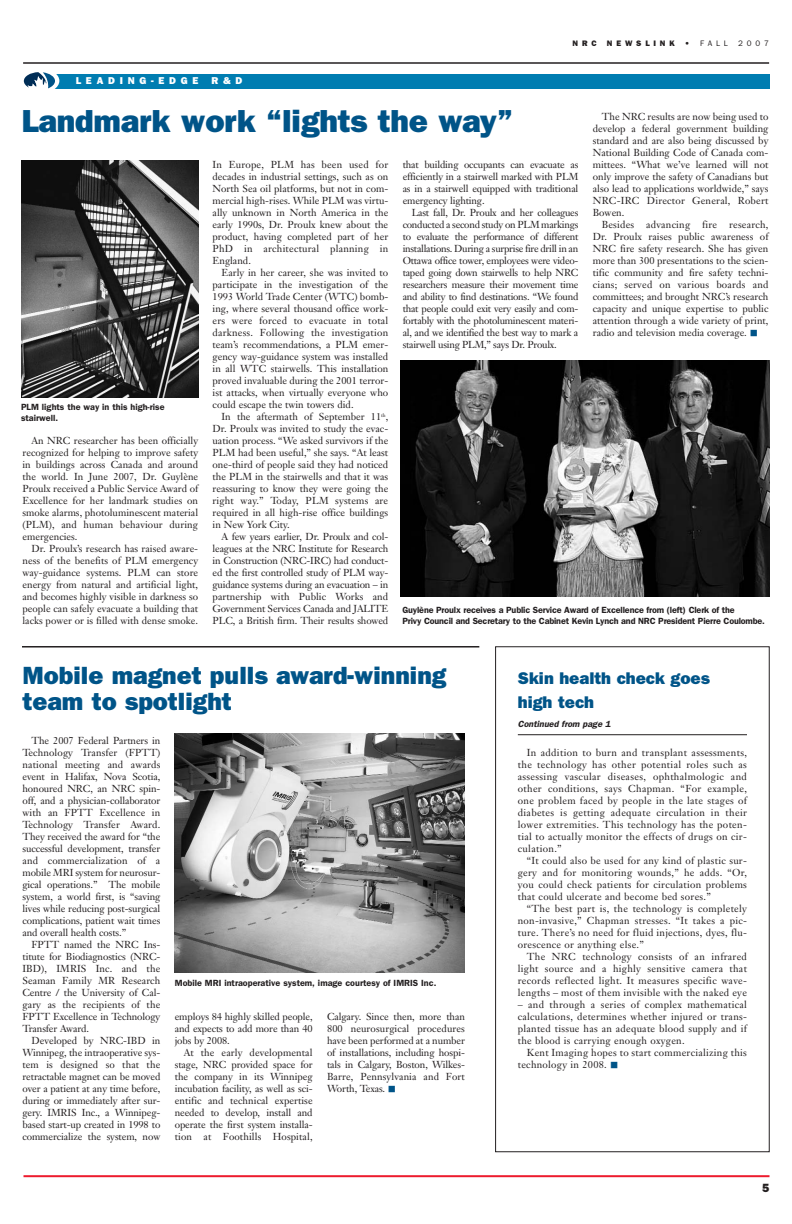
<style>
.page{position:relative;width:792px;height:1224px;background:#fff}
.page>*{position:absolute;margin:0;border:0;box-sizing:border-box;transform-origin:0 0}
.t1{font:800 32px "Franklin Gothic";letter-spacing:-.005em;color:#005488}
.t2{font:800 25px/26px "Franklin Gothic";color:#005488}
.t3{font:800 17px/24px "Franklin Gothic";color:#005488}
.t4{font:800 12px "Franklin Gothic";color:#231f20}
.t5{font:10px/12px "Janson Text";color:#231f20;text-align:justify}
.t6{font:10px/12px "Janson Text";letter-spacing:.025em;color:#231f20}
.t7{font:800 10px "Franklin Gothic";letter-spacing:.48em;color:#fff}
.t8{font:600 9px/11px "Franklin Gothic";letter-spacing:-.02em;color:#231f20}
.t9{font:600 9px/11px "Franklin Gothic";color:#231f20}
.t10{font:italic 600 9px "Franklin Gothic";color:#231f20}
.t11{font:800 8px "Franklin Gothic";letter-spacing:.48em;color:#231f20}
.t12{font:8px "Franklin Gothic";letter-spacing:.48em;color:#231f20}
.s1{font-weight:800}
</style>
<div class="page">
<hr style="left:24px;top:1175px;width:746px;height:2px;background:#ed1b2d">
<hr style="left:23px;top:62px;width:746px;height:2px;background:#231f20">
<hr style="left:518px;top:734px;width:229px;height:1px;background:#231f20">
<div style="left:495px;top:646px;width:275px;height:506px;border:1px solid #231f20"></div>
<div style="left:21px;top:74px;width:749px;height:15px;background:#007db1"></div>
<svg style="left:21px;top:72px;width:39px;height:17px"></svg>
<hr style="left:22px;top:646px;width:457px;height:2px;background:#231f20">
<img style="left:401px;top:360px;width:369px;height:237px">
<img style="left:22px;top:160px;width:176px;height:238px">
<img style="left:175px;top:734px;width:290px;height:239px">
<p class="t7" style="left:76px;top:77px;width:124px">LEADING-EDGE</p>
<p class="t7" style="left:211px;top:77px;width:32px">R&amp;D</p>
<p class="t11" style="left:573px;top:40px;width:25px">NRC</p>
<p class="t11" style="left:607px;top:40px;width:69px">NEWSLINK</p>
<p class="t12" style="left:685px;top:40px;width:44px"><span class="s1">•</span> FALL</p>
<p class="t12" style="left:738px;top:40px;width:32px">2007</p>
<h1 class="t1" style="left:22px;top:110px;width:494px">Landmark work “lights the way”</h1>
<p class="t5" style="left:593px;top:112px;width:177px;text-indent:9px">The NRC results are now being used to develop a federal government building standard and are also being discussed by National Building Code of Canada com&shy;mittees. “What we’ve learned will not only improve the safety of Canadians but also lead to applications worldwide,” says NRC-IRC Director General, Robert Bowen.</p>
<p class="t5" style="left:593px;top:220px;width:177px;text-indent:9px">Besides advancing fire research, Dr. Proulx raises public awareness of NRC fire safety research. She has given more than 300 presentations to the scien&shy;tific community and fire safety techni&shy;cians; served on various boards and committees; and brought NRC’s research capacity and unique expertise to public attention through a wide variety of print, radio and television media coverage.</p>
<p class="t5" style="left:213px;top:160px;width:177px">In Europe, PLM has been used for decades in industrial settings, such as on North Sea oil platforms, but not in com&shy;mercial high-rises. While PLM was virtu&shy;ally unknown in North America in the early 1990s, Dr. Proulx knew about the product, having completed part of her PhD in architectural planning in England.</p>
<p class="t5" style="left:213px;top:268px;width:177px;text-indent:9px">Early in her career, she was invited to participate in the investigation of the 1993 World Trade Center (WTC) bomb&shy;ing, where several thousand office work&shy;ers were forced to evacuate in total darkness. Following the investigation team’s recommendations, a PLM emer&shy;gency way-guidance system was installed in all WTC stairwells. This installation proved invaluable during the 2001 terror&shy;ist attacks, when virtually everyone who could escape the twin towers did.</p>
<p class="t5" style="left:213px;top:412px;width:177px;text-indent:9px">In the aftermath of September 11<sup>th</sup>, Dr. Proulx was invited to study the evac&shy;uation process. “We asked survivors if the PLM had been useful,” she says. “At least one-third of people said they had noticed the PLM in the stairwells and that it was reassuring to know they were going the right way.” Today, PLM systems are required in all high-rise office buildings in New York City.</p>
<p class="t5" style="left:213px;top:532px;width:177px;text-indent:9px">A few years earlier, Dr. Proulx and col&shy;leagues at the NRC Institute for Research in Construction (NRC-IRC) had conduct&shy;ed the first controlled study of PLM way&shy;guidance systems during an evacuation – in partnership with Public Works and Government Services Canada and JALITE PLC, a British firm. Their results showed</p>
<p class="t5" style="left:403px;top:160px;width:177px">that building occupants can evacuate as efficiently in a stairwell marked with PLM as in a stairwell equipped with traditional emergency lighting.</p>
<p class="t5" style="left:403px;top:208px;width:177px;text-indent:9px">Last fall, Dr. Proulx and her colleagues conducted a second study on PLM markings to evaluate the performance of different installations. During a surprise fire drill in an Ottawa office tower, employees were video&shy;taped going down stairwells to help NRC researchers measure their movement time and ability to find destinations. “We found that people could exit very easily and com&shy;fortably with the photoluminescent materi&shy;al, and we identified the best way to mark a stairwell using PLM,” says Dr. Proulx.</p>
<p class="t9" style="left:21px;top:403px;width:145px">PLM lights the way in this high-rise stairwell.</p>
<p class="t5" style="left:22px;top:436px;width:177px;text-indent:9px">An NRC researcher has been officially recognized for helping to improve safety in buildings across Canada and around the world. In June 2007, Dr. Guylène Proulx received a Public Service Award of Excellence for her landmark studies on smoke alarms, photoluminescent material (PLM), and human behaviour during emergencies.</p>
<p class="t5" style="left:22px;top:544px;width:177px;text-indent:9px">Dr. Proulx’s research has raised aware&shy;ness of the benefits of PLM emergency way-guidance systems. PLM can store energy from natural and artificial light, and becomes highly visible in darkness so people can safely evacuate a building that lacks power or is filled with dense smoke.</p>
<p class="t8" style="left:402px;top:605px;width:364px">Guylène Proulx receives a Public Service Award of Excellence from (left) Clerk of the<br>Privy Council and Secretary to the Cabinet Kevin Lynch and NRC President Pierre Coulombe.</p>
<h2 class="t2" style="left:22px;top:665px;width:425px">Mobile magnet pulls award-winning team to spotlight</h2>
<p class="t5" style="left:22px;top:736px;width:139px;text-indent:9px">The 2007 Federal Partners in Technology Transfer (FPTT) national meeting and awards event in Halifax, Nova Scotia, honoured NRC, an NRC spin&shy;off, and a physician-collaborator with an FPTT Excellence in Technology Transfer Award.<br>They received the award for “the successful development, transfer and commercialization of a mobile MRI system for neurosur&shy;gical operations.” The mobile system, a world first, is “saving lives while reducing post-surgical complications, patient wait times and overall health costs.”</p>
<p class="t5" style="left:22px;top:940px;width:139px;text-indent:9px">FPTT named the NRC Ins&shy;titute for Biodiagnostics (NRC-IBD), IMRIS Inc. and the Seaman Family MR Research Centre / the University of Cal&shy;gary as the recipients of the FPTT Excellence in Technology Transfer Award.</p>
<p class="t5" style="left:22px;top:1036px;width:139px;text-indent:9px">Developed by NRC-IBD in Winnipeg, the intraoperative sys&shy;tem is designed so that the retractable magnet can be moved over a patient at any time before, during or immediately after sur&shy;gery. IMRIS Inc., a Winnipeg&shy;based start-up created in 1998 to commercialize the system, now</p>
<p class="t9" style="left:175px;top:978px;width:263px">Mobile MRI intraoperative system, image courtesy of IMRIS Inc.</p>
<p class="t5" style="left:175px;top:1012px;width:139px">employs 84 highly skilled people, and expects to add more than 40 jobs by 2008.</p>
<p class="t5" style="left:175px;top:1048px;width:139px;text-indent:9px">At the early developmental stage, NRC provided space for the company in its Winnipeg incubation facility, as well as sci&shy;entific and technical expertise needed to develop, install and operate the first system installa&shy;tion at Foothills Hospital,</p>
<p class="t5" style="left:327px;top:1012px;width:139px">Calgary. Since then, more than 800 neurosurgical procedures have been performed at a number of installations, including hospi&shy;tals in Calgary, Boston, Wilkes-Barre, Pennsylvania and Fort Worth, Texas.</p>
<h3 class="t3" style="left:518px;top:668px;width:194px">Skin health check goes high tech</h3>
<p class="t10" style="left:518px;top:721px;width:94px">Continued from page 1</p>
<p class="t5" style="left:518px;top:748px;width:231px;text-indent:9px">In addition to burn and transplant assessments, the technology has other potential roles such as assessing vascular diseases, ophthalmologic and other conditions, says Chapman. “For example, one problem faced by people in the late stages of diabetes is getting adequate circulation in their lower extremities. This technology has the poten&shy;tial to actually monitor the effects of drugs on cir&shy;culation.”</p>
<p class="t5" style="left:518px;top:856px;width:231px;text-indent:9px">“It could also be used for any kind of plastic sur&shy;gery and for monitoring wounds,” he adds. “Or, you could check patients for circulation problems that could ulcerate and become bed sores.”</p>
<p class="t5" style="left:518px;top:904px;width:231px;text-indent:9px">“The best part is, the technology is completely non-invasive,” Chapman stresses. “It takes a pic&shy;ture. There’s no need for fluid injections, dyes, flu&shy;orescence or anything else.”</p>
<p class="t5" style="left:518px;top:952px;width:231px;text-indent:9px">The NRC technology consists of an infrared light source and a highly sensitive camera that records reflected light. It measures specific wave&shy;lengths – most of them invisible with the naked eye</p>
<p class="t5" style="left:518px;top:1000px;width:231px">– and through a series of complex mathematical calculations, determines whether injured or trans&shy;planted tissue has an adequate blood supply and if the blood is carrying enough oxygen.</p>
<p class="t6" style="left:518px;top:1048px;width:231px;text-indent:9px">Kent Imaging hopes to start commercializing this technology in 2008.</p>
<p class="t4" style="left:762px;top:1184px;width:9px">5</p>
</div>
